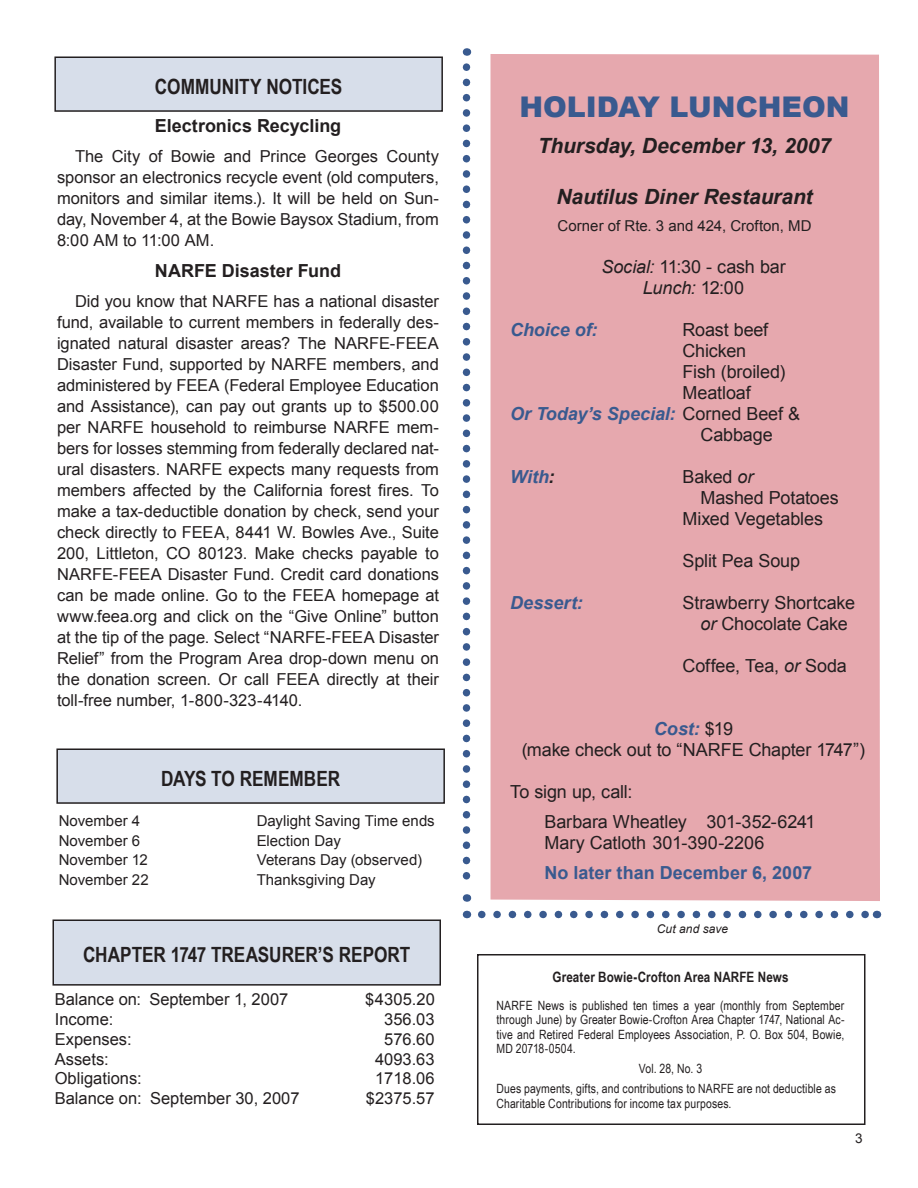
<style>
.page{position:relative;width:918px;height:1188px;background:#fff}
.page>*{position:absolute;margin:0;border:0;box-sizing:border-box;transform-origin:0 0}
.t1{font:900 28.5px "Arial";letter-spacing:-.005em;color:#395a8f}
.t2{font:700 21px "Arial Narrow";color:#231f20}
.t3{font:italic 700 21px "Arial";letter-spacing:-.005em;color:#231f20}
.t4{font:18px/21px "Arial";letter-spacing:-.005em;color:#231f20;text-align:center}
.t5{font:italic 700 18px "Arial";color:#395a8f}
.t6{font:700 18px "Arial";color:#231f20}
.t7{font:700 18px "Arial";color:#395a8f}
.t8{font:16.5px/21px "Arial";color:#231f20;text-align:justify}
.t9{font:15px "Arial";color:#231f20}
.t10{font:700 14.25px "Arial Narrow";letter-spacing:.01em;color:#231f20}
.t11{font:13.5px "Arial";color:#231f20}
.t12{font:12.75px/14.2px "Arial Narrow";letter-spacing:.01em;color:#231f20;text-align:justify}
.t13{font:italic 12px "Arial";letter-spacing:.01em;color:#231f20}
.s1{font-style:italic}
.s2{font-weight:400;font-style:normal;color:#231f20}
.s3{color:#231f20}
.s4{font-weight:700;font-style:italic;color:#395a8f}
</style>
<div class="page">
<div style="left:477px;top:954px;width:388px;height:171px;border:2px solid #231f20"></div>
<div style="left:57px;top:749px;width:387px;height:54px;background:#d7deea"></div>
<div style="left:56px;top:748px;width:389px;height:56px;border:2px solid #231f20"></div>
<div style="left:53px;top:920px;width:387px;height:65px;background:#d7deea"></div>
<div style="left:52px;top:919px;width:389px;height:67px;border:2px solid #231f20"></div>
<div style="left:490px;top:54px;width:390px;height:847px;background:#e6a8ae"></div>
<svg style="left:463px;top:67px;width:7px;height:835px"></svg>
<svg style="left:482px;top:911px;width:387px;height:7px"></svg>
<div style="left:55px;top:57px;width:387px;height:54px;background:#d7deea"></div>
<div style="left:54px;top:56px;width:389px;height:56px;border:2px solid #231f20"></div>
<p class="t2" style="left:155px;top:74px;width:189px">COMMUNITY NOTICES</p>
<p class="t6" style="left:155px;top:115px;width:188px">Electronics Recycling</p>
<p class="t8" style="left:57px;top:145px;width:383px;text-indent:18px">The City of Bowie and Prince Georges County sponsor an electronics recycle event (old computers, monitors and similar items.). It will be held on Sun&shy;day, November 4, at the Bowie Baysox Stadium, from 8:00 AM to 11:00 AM.</p>
<p class="t6" style="left:155px;top:261px;width:188px">NARFE Disaster Fund</p>
<p class="t8" style="left:57px;top:291px;width:384px;text-indent:18px">Did you know that NARFE has a national disaster fund, available to current members in federally des&shy;ignated natural disaster areas? The NARFE-FEEA Disaster Fund, supported by NARFE members, and administered by FEEA (Federal Employee Education and Assistance), can pay out grants up to $500.00 per NARFE household to reimburse NARFE mem&shy;bers for losses stemming from federally declared nat&shy;ural disasters. NARFE expects many requests from members affected by the California forest fires. To make a tax-deductible donation by check, send your check directly to FEEA, 8441 W. Bowles Ave., Suite 200, Littleton, CO 80123. Make checks payable to NARFE-FEEA Disaster Fund. Credit card donations can be made online. Go to the FEEA homepage at www.feea.org and click on the “Give Online” button at the tip of the page. Select “NARFE-FEEA Disaster Relief” from the Program Area drop-down menu on the donation screen. Or call FEEA directly at their toll-free number, 1-800-323-4140.</p>
<p class="t2" style="left:161px;top:766px;width:181px">DAYS TO REMEMBER</p>
<p class="t9" style="left:59px;top:812px;width:83px">November 4</p>
<p class="t9" style="left:257px;top:812px;width:180px">Daylight Saving Time ends</p>
<p class="t9" style="left:59px;top:832px;width:83px">November 6</p>
<p class="t9" style="left:257px;top:832px;width:86px">Election Day</p>
<p class="t9" style="left:59px;top:851px;width:91px">November 12</p>
<p class="t9" style="left:257px;top:851px;width:167px">Veterans Day (observed)</p>
<p class="t9" style="left:59px;top:871px;width:92px">November 22</p>
<p class="t9" style="left:257px;top:871px;width:120px">Thanksgiving Day</p>
<p class="t2" style="left:83px;top:943px;width:329px">CHAPTER 1747 TREASURER’S REPORT</p>
<p class="t8" style="left:55px;top:989px;width:235px">Balance on: September 1, 2007</p>
<p class="t8" style="left:365px;top:989px;width:71px">$4305.20</p>
<p class="t8" style="left:55px;top:1009px;width:60px">Income:</p>
<p class="t8" style="left:384px;top:1009px;width:52px">356.03</p>
<p class="t8" style="left:55px;top:1029px;width:79px">Expenses:</p>
<p class="t8" style="left:384px;top:1029px;width:52px">576.60</p>
<p class="t8" style="left:55px;top:1048px;width:56px">Assets:</p>
<p class="t8" style="left:375px;top:1048px;width:61px">4093.63</p>
<p class="t8" style="left:55px;top:1068px;width:89px">Obligations:</p>
<p class="t8" style="left:375px;top:1068px;width:61px">1718.06</p>
<p class="t8" style="left:55px;top:1088px;width:246px">Balance on: September 30, 2007</p>
<p class="t8" style="left:366px;top:1088px;width:70px">$2375.57</p>
<h1 class="t1" style="left:519px;top:91px;width:332px">HOLIDAY LUNCHEON</h1>
<p class="t3" style="left:538px;top:134px;width:295px">Thursday, December 13, 2007</p>
<p class="t3" style="left:556px;top:185px;width:258px">Nautilus Diner Restaurant</p>
<p class="t9" style="left:557px;top:217px;width:256px">Corner of Rte. 3 and 424, Crofton, MD</p>
<p class="t4" style="left:601px;top:256px;width:186px"><span class="s1">Social:</span> 11:30 - cash bar<br><span class="s1">Lunch:</span> 12:00</p>
<p class="t5" style="left:510px;top:320px;width:89px">Choice of:</p>
<p class="t4" style="left:683px;top:319px;width:87px">Roast beef</p>
<p class="t4" style="left:683px;top:340px;width:65px">Chicken</p>
<p class="t4" style="left:683px;top:361px;width:105px">Fish (broiled)</p>
<p class="t4" style="left:683px;top:382px;width:70px">Meatloaf</p>
<p class="t5" style="left:510px;top:404px;width:292px">Or Today’s Special: <span class="s2">Corned Beef &amp;</span></p>
<p class="t4" style="left:700px;top:424px;width:74px">Cabbage</p>
<p class="t5" style="left:510px;top:467px;width:46px">With<span class="s3">:</span></p>
<p class="t4" style="left:682px;top:466px;width:73px">Baked <span class="s1">or</span></p>
<p class="t4" style="left:701px;top:487px;width:140px">Mashed Potatoes</p>
<p class="t4" style="left:683px;top:508px;width:142px">Mixed Vegetables</p>
<p class="t4" style="left:683px;top:550px;width:119px">Split Pea Soup</p>
<p class="t5" style="left:510px;top:593px;width:74px">Dessert:</p>
<p class="t4" style="left:682px;top:592px;width:174px">Strawberry Shortcake <span class="s1">or</span> Chocolate Cake</p>
<p class="t4" style="left:682px;top:655px;width:166px">Coffee, Tea, <span class="s1">or</span> Soda</p>
<p class="t4" style="left:522px;top:718px;width:345px"><span class="s4">Cost:</span> $19<br>(make check out to “NARFE Chapter 1747”)</p>
<p class="t4" style="left:545px;top:777px;width:273px;line-height:30px;text-align:left;text-indent:-35px">To sign up, call:<br>Barbara Wheatley 301-352-6241</p>
<p class="t4" style="left:545px;top:832px;width:221px">Mary Catloth 301-390-2206</p>
<p class="t7" style="left:545px;top:863px;width:269px">No later than December 6, 2007</p>
<p class="t13" style="left:657px;top:922px;width:73px">Cut and save</p>
<p class="t10" style="left:552px;top:969px;width:238px">Greater Bowie-Crofton Area NARFE News</p>
<p class="t12" style="left:496px;top:998px;width:350px">NARFE News is published ten times a year (monthly from September through June) by Greater Bowie-Crofton Area Chapter 1747, National Ac&shy;tive and Retired Federal Employees Association, P. O. Box 504, Bowie, MD 20718-0504.</p>
<p class="t12" style="left:496px;top:1058px;width:341px;line-height:20.2px;text-indent:142px">Vol. 28, No. 3<br>Dues payments, gifts, and contributions to NARFE are not deductible as</p>
<p class="t12" style="left:496px;top:1096px;width:237px">Charitable Contributions for income tax purposes.</p>
<p class="t11" style="left:855px;top:1131px;width:9px">3</p>
</div>
